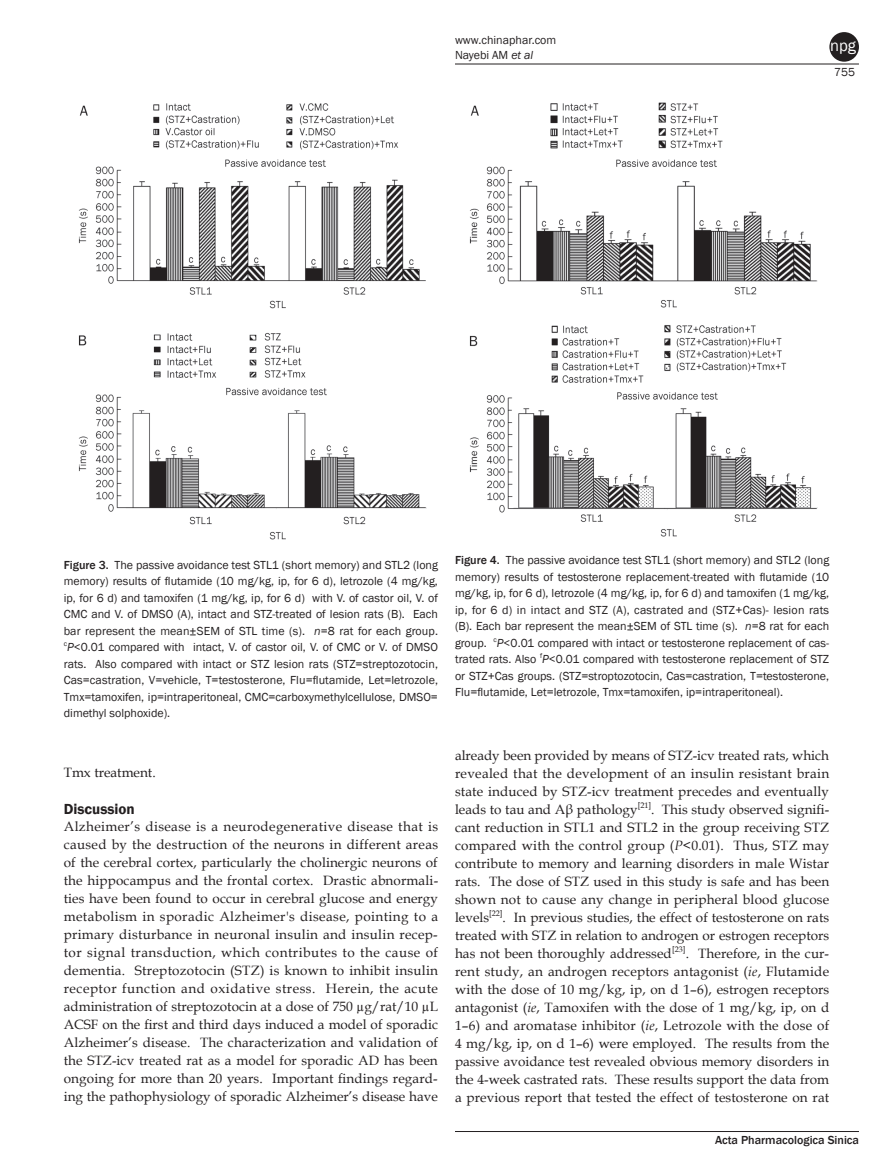
<style>
.page{position:relative;width:893px;height:1170px;background:#fff}
.page>*{position:absolute;margin:0;border:0;box-sizing:border-box;transform-origin:0 0}
.t1{font:16.5px "Franklin Gothic";color:#fff}
.t2{font:600 15px "Franklin Gothic";color:#231f20}
.t3{font:13.5px/18px "Book Antiqua";color:#231f20;text-align:justify}
.t4{font:12px/16.5px "Franklin Gothic";color:#231f20;text-align:justify}
.t5{font:500 12px "Franklin Gothic";color:#231f20}
.s1{font-style:italic}
.s2{font-weight:500}
</style>
<div class="page">
<hr style="left:455px;top:64px;width:404px;height:1px;background:#231f20">
<hr style="left:455px;top:1131px;width:404px;height:1px;background:#231f20">
<div style="left:829px;top:32px;width:30px;height:30px;background:#231f20;border-radius:50%"></div>
<img style="left:78px;top:103px;width:349px;height:437px">
<img style="left:469px;top:102px;width:348px;height:435px">
<p class="t4" style="left:455px;top:32px;width:103px;line-height:15px">www.chinaphar.com<br>Nayebi AM <span class="s1">et al</span></p>
<p class="t1" style="left:830px;top:35px;width:27px">npg</p>
<p class="t4" style="left:834px;top:64px;width:23px">755</p>
<p class="t4" style="left:64px;top:556px;width:376px"><span class="s2">Figure 3.</span> The passive avoidance test STL1 (short memory) and STL2 (long memory) results of flutamide (10 mg/kg, ip, for 6 d), letrozole (4 mg/kg, ip, for 6 d) and tamoxifen (1 mg/kg, ip, for 6 d) with V. of castor oil, V. of CMC and V. of DMSO (A), intact and STZ-treated of lesion rats (B). Each bar represent the mean±SEM of STL time (s). <span class="s1">n</span>=8 rat for each group. <sup>c</sup><span class="s1">P</span>&lt;0.01 compared with intact, V. of castor oil, V. of CMC or V. of DMSO rats. Also compared with intact or STZ lesion rats (STZ=streptozotocin, Cas=castration, V=vehicle, T=testosterone, Flu=flutamide, Let=letrozole, Tmx=tamoxifen, ip=intraperitoneal, CMC=carboxymethylcellulose, DMSO= dimethyl solphoxide).</p>
<p class="t4" style="left:455px;top:552px;width:376px"><span class="s2">Figure 4.</span> The passive avoidance test STL1 (short memory) and STL2 (long memory) results of testosterone replacement-treated with flutamide (10 mg/kg, ip, for 6 d), letrozole (4 mg/kg, ip, for 6 d) and tamoxifen (1 mg/kg, ip, for 6 d) in intact and STZ (A), castrated and (STZ+Cas)- lesion rats (B). Each bar represent the mean±SEM of STL time (s). <span class="s1">n</span>=8 rat for each group. <sup>c</sup><span class="s1">P</span>&lt;0.01 compared with intact or testosterone replacement of cas&shy;trated rats. Also <sup>f</sup><span class="s1">P</span>&lt;0.01 compared with testosterone replacement of STZ or STZ+Cas groups. (STZ=stroptozotocin, Cas=castration, T=testosterone, Flu=flutamide, Let=letrozole, Tmx=tamoxifen, ip=intraperitoneal).</p>
<p class="t3" style="left:64px;top:763px;width:93px">Tmx treatment.</p>
<p class="t2" style="left:64px;top:800px;width:73px">Discussion</p>
<p class="t3" style="left:64px;top:817px;width:376px">Alzheimer’s disease is a neurodegenerative disease that is caused by the destruction of the neurons in different areas of the cerebral cortex, particularly the cholinergic neurons of the hippocampus and the frontal cortex. Drastic abnormali&shy;ties have been found to occur in cerebral glucose and energy metabolism in sporadic Alzheimer's disease, pointing to a primary disturbance in neuronal insulin and insulin recep&shy;tor signal transduction, which contributes to the cause of dementia. Streptozotocin (STZ) is known to inhibit insulin receptor function and oxidative stress. Herein, the acute administration of streptozotocin at a dose of 750 µg/rat/10 µL ACSF on the first and third days induced a model of sporadic Alzheimer’s disease. The characterization and validation of the STZ-icv treated rat as a model for sporadic AD has been ongoing for more than 20 years. Important findings regard&shy;ing the pathophysiology of sporadic Alzheimer’s disease have</p>
<p class="t3" style="left:455px;top:746px;width:376px">already been provided by means of STZ-icv treated rats, which revealed that the development of an insulin resistant brain state induced by STZ-icv treatment precedes and eventually leads to tau and Aβ pathology<sup>[21]</sup>. This study observed signifi&shy;cant reduction in STL1 and STL2 in the group receiving STZ compared with the control group (<span class="s1">P</span>&lt;0.01). Thus, STZ may contribute to memory and learning disorders in male Wistar rats. The dose of STZ used in this study is safe and has been shown not to cause any change in peripheral blood glucose levels<sup>[22]</sup>. In previous studies, the effect of testosterone on rats treated with STZ in relation to androgen or estrogen receptors has not been thoroughly addressed<sup>[23]</sup>. Therefore, in the cur&shy;rent study, an androgen receptors antagonist (<span class="s1">ie</span>, Flutamide with the dose of 10 mg/kg, ip, on d 1–6), estrogen receptors antagonist (<span class="s1">ie</span>, Tamoxifen with the dose of 1 mg/kg, ip, on d 1–6) and aromatase inhibitor (<span class="s1">ie</span>, Letrozole with the dose of 4 mg/kg, ip, on d 1–6) were employed. The results from the passive avoidance test revealed obvious memory disorders in the 4-week castrated rats. These results support the data from a previous report that tested the effect of testosterone on rat</p>
<p class="t5" style="left:715px;top:1132px;width:145px">Acta Pharmacologica Sinica</p>
</div>
